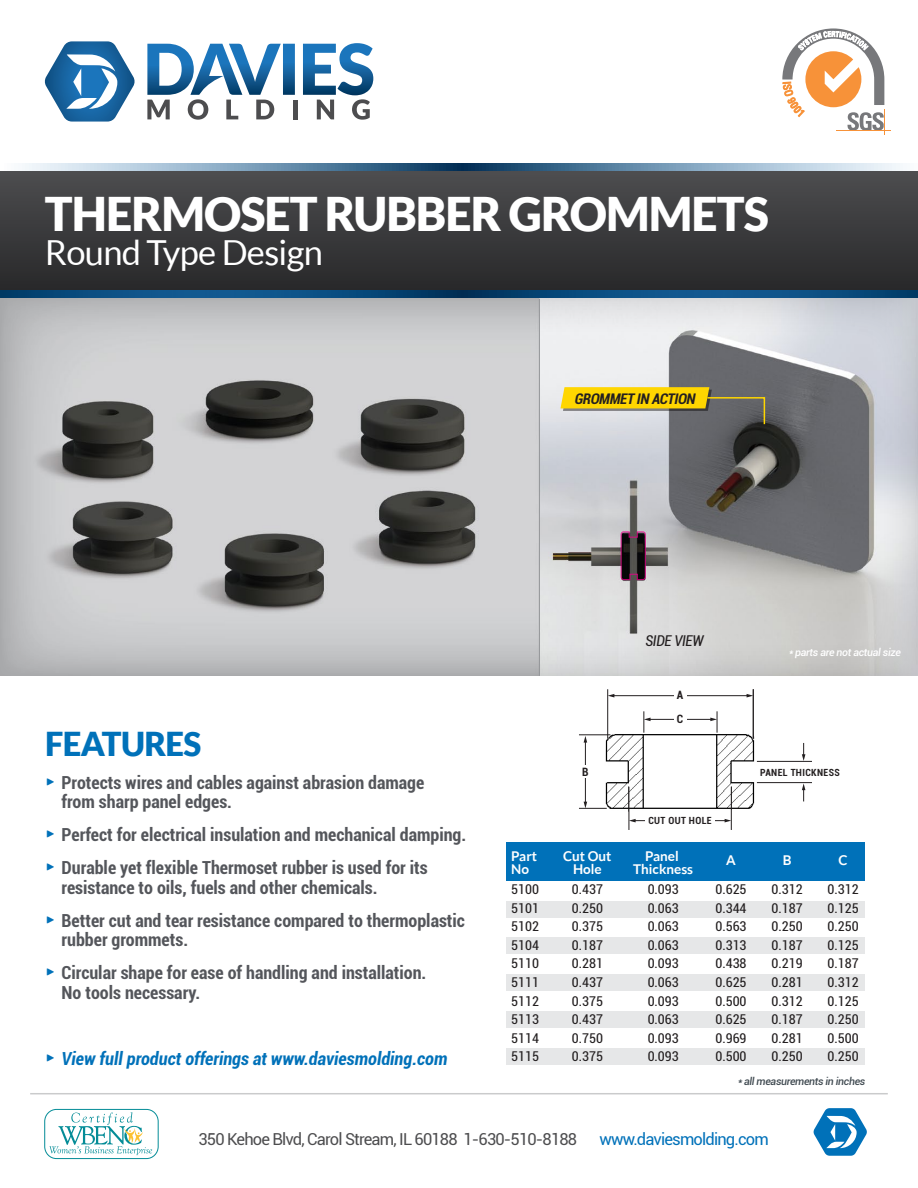
<style>
.page{position:relative;width:918px;height:1188px;background:#fff}
.page>*{position:absolute;margin:0;border:0;box-sizing:border-box;transform-origin:0 0}
.t1{font:900 46.5px "Lato";letter-spacing:-.02em;color:#fff}
.t2{font:34.5px "Lato";letter-spacing:-.02em;color:#fff}
.t3{font:900 33px "Lato";letter-spacing:-.02em;color:#0071b9}
.t4{font:700 condensed 18px/33px "Roboto";color:#54565b}
.t5{font:italic 700 condensed 18px "Roboto";color:#0071b9}
.t6{font:16.5px "Roboto";letter-spacing:-.05em;color:#4d4d4f}
.t7{font:16.5px "Roboto";letter-spacing:-.05em;color:#0071b9}
.t8{font:italic condensed 15px "Roboto";letter-spacing:-.02em;color:#231f20}
.t9{font:italic 700 condensed 14.7px "Roboto";color:#231f20}
.t10{font:condensed 13.5px "Roboto";color:#231f20}
.t11{font:700 13.5px "Lato";color:#fff}
.t12{font:700 condensed 11.55px/23.7px "Roboto";color:#231f20}
.t13{font:italic 500 10.5px "Roboto";letter-spacing:-.03em;color:#414b52}
.t14{font:italic 500 10.5px "Roboto";letter-spacing:-.03em;color:#fff}
.t15{font:700 condensed 9.9px "Roboto";letter-spacing:.04em;color:#231f20}
.s1{font-family:"Geogrotesque";font-stretch:normal;font-size:21.75px;color:#0071b9}
.s2{font-family:"Geogrotesque";font-style:normal;font-stretch:normal;font-size:21.75px}
</style>
<div class="page">
<svg style="left:0;top:163px;width:917px;height:136px"></svg>
<hr style="left:836px;top:130px;width:55px;height:1px;background:#f79239">
<div style="left:0;top:169px;width:918px;height:120px;background:linear-gradient(to bottom,#4d4e50,#29292b)"></div>
<svg style="left:147px;top:43px;width:226px;height:77px"></svg>
<svg style="left:44px;top:41px;width:91px;height:81px"></svg>
<div style="left:506px;top:901px;width:359px;height:16px;background:#e6e7e8"></div>
<div style="left:506px;top:938px;width:359px;height:16px;background:#e6e7e8"></div>
<div style="left:506px;top:975px;width:359px;height:16px;background:#e6e7e8"></div>
<div style="left:506px;top:1012px;width:359px;height:16px;background:#e6e7e8"></div>
<div style="left:506px;top:1048px;width:359px;height:17px;background:#e6e7e8"></div>
<div style="left:506px;top:842px;width:359px;height:38px;background:#0071b9"></div>
<svg style="left:0;top:299px;width:918px;height:377px;fill:#cbcdcf"></svg>
<hr style="left:539px;top:299px;width:1px;height:377px;background:#939598">
<svg style="left:561px;top:387px;width:205px;height:39px"></svg>
<svg style="left:621px;top:531px;width:25px;height:49px"></svg>
<img style="left:604px;top:733px;width:153px;height:79px">
<hr style="left:613px;top:695px;width:135px;height:1px;background:#231f20">
<svg style="left:608px;top:694px;width:6px;height:3px"></svg>
<svg style="left:747px;top:694px;width:6px;height:3px"></svg>
<div style="left:674px;top:690px;width:12px;height:12px;background:#fff"></div>
<hr style="left:585px;top:741px;width:1px;height:62px;background:#231f20">
<svg style="left:584px;top:736px;width:3px;height:7px"></svg>
<div style="left:579px;top:766px;width:12px;height:12px;background:#fff"></div>
<hr style="left:649px;top:719px;width:63px;height:1px;background:#231f20">
<div style="left:674px;top:714px;width:12px;height:12px;background:#fff"></div>
<hr style="left:634px;top:820px;width:92px;height:1px;background:#231f20">
<svg style="left:630px;top:819px;width:6px;height:3px"></svg>
<svg style="left:725px;top:819px;width:6px;height:3px"></svg>
<div style="left:645px;top:815px;width:70px;height:12px;background:#fff"></div>
<hr style="left:607px;top:689px;width:1px;height:49px;background:#231f20">
<hr style="left:731px;top:787px;width:1px;height:43px;background:#231f20">
<hr style="left:753px;top:689px;width:1px;height:49px;background:#231f20">
<svg style="left:643px;top:711px;width:8px;height:22px"></svg>
<svg style="left:710px;top:711px;width:8px;height:22px"></svg>
<hr style="left:757px;top:761px;width:55px;height:1px;background:#231f20">
<hr style="left:629px;top:787px;width:1px;height:43px;background:#231f20">
<hr style="left:757px;top:782px;width:55px;height:1px;background:#231f20">
<svg style="left:802px;top:743px;width:3px;height:18px"></svg>
<svg style="left:802px;top:783px;width:3px;height:18px"></svg>
<hr style="left:579px;top:734px;width:31px;height:1px;background:#231f20">
<svg style="left:579px;top:802px;width:28px;height:7px"></svg>
<svg style="left:49px;top:1112px;width:103px;height:43px"></svg>
<div style="left:44px;top:1109px;width:115px;height:50px;border:1px solid #048c97;border-radius:12px"></div>
<svg style="left:813px;top:1108px;width:54px;height:48px"></svg>
<hr style="left:30px;top:1093px;width:858px;height:1px;background:#cacbcc">
<svg style="left:782px;top:28px;width:103px;height:106px"></svg>
<h1 class="t1" style="left:45px;top:186px;width:726px">THERMOSET RUBBER GROMMETS</h1>
<h2 class="t2" style="left:45px;top:233px;width:280px">Round Type Design</h2>
<p class="t9" style="left:574px;top:388px;width:126px">GROMMETIN ACTION</p>
<h3 class="t3" style="left:45px;top:724px;width:158px">FEATURES</h3>
<p class="t4" style="left:62px;top:772px;width:364px;line-height:19.5px;text-indent:-17px"><span class="s1">∂</span> Protects wires and cables against abrasion damage from sharp panel edges.</p>
<p class="t4" style="left:45px;top:818px;width:423px"><span class="s1">∂</span> Perfect for electrical insulation and mechanical damping. <span class="s1">∂</span> Durable yet flexible Thermoset rubber is used for its</p>
<p class="t4" style="left:45px;top:870px;width:422px;text-indent:17px">resistance to oils, fuels and other chemicals.<br><span class="s1">∂</span> Better cut and tear resistance compared to thermoplastic</p>
<p class="t4" style="left:45px;top:923px;width:383px;text-indent:17px">rubber grommets.<br><span class="s1">∂</span> Circular shape for ease of handling and installation.</p>
<p class="t4" style="left:62px;top:975px;width:140px">No tools necessary.</p>
<p class="t5" style="left:45px;top:1046px;width:404px"><span class="s2">∂</span> View full product offerings at www.daviesmolding.com</p>
<p class="t12" style="left:582px;top:759px;width:8px">B</p>
<p class="t8" style="left:645px;top:631px;width:59px">SIDE VIEW</p>
<p class="t12" style="left:677px;top:682px;width:8px">A<br>C</p>
<p class="t15" style="left:648px;top:814px;width:65px">CUT OUT HOLE</p>
<p class="t14" style="left:789px;top:645px;width:113px">* parts are not actual size</p>
<p class="t15" style="left:760px;top:765px;width:81px">PANEL THICKNESS</p>
<p class="t11" style="left:511px;top:848px;width:27px">Part</p>
<p class="t11" style="left:563px;top:848px;width:50px">Cut Out</p>
<p class="t11" style="left:645px;top:848px;width:35px">Panel</p>
<p class="t11" style="left:726px;top:852px;width:11px">A</p>
<p class="t11" style="left:783px;top:852px;width:10px">B</p>
<p class="t11" style="left:839px;top:852px;width:11px">C</p>
<p class="t11" style="left:511px;top:861px;width:19px">No</p>
<p class="t11" style="left:573px;top:861px;width:30px">Hole</p>
<p class="t11" style="left:633px;top:861px;width:61px">Thickness</p>
<p class="t10" style="left:511px;top:880px;width:29px">5100</p>
<p class="t10" style="left:572px;top:880px;width:33px">0.437</p>
<p class="t10" style="left:648px;top:880px;width:33px">0.093</p>
<p class="t10" style="left:715px;top:880px;width:33px">0.625</p>
<p class="t10" style="left:772px;top:880px;width:33px">0.312</p>
<p class="t10" style="left:828px;top:880px;width:33px">0.312</p>
<p class="t10" style="left:511px;top:898px;width:29px">5101</p>
<p class="t10" style="left:572px;top:898px;width:33px">0.250</p>
<p class="t10" style="left:648px;top:898px;width:33px">0.063</p>
<p class="t10" style="left:715px;top:898px;width:33px">0.344</p>
<p class="t10" style="left:772px;top:898px;width:33px">0.187</p>
<p class="t10" style="left:828px;top:898px;width:33px">0.125</p>
<p class="t10" style="left:511px;top:917px;width:29px">5102</p>
<p class="t10" style="left:572px;top:917px;width:33px">0.375</p>
<p class="t10" style="left:648px;top:917px;width:33px">0.063</p>
<p class="t10" style="left:715px;top:917px;width:33px">0.563</p>
<p class="t10" style="left:772px;top:917px;width:33px">0.250</p>
<p class="t10" style="left:828px;top:917px;width:33px">0.250</p>
<p class="t10" style="left:511px;top:936px;width:29px">5104</p>
<p class="t10" style="left:572px;top:936px;width:33px">0.187</p>
<p class="t10" style="left:648px;top:936px;width:33px">0.063</p>
<p class="t10" style="left:715px;top:936px;width:33px">0.313</p>
<p class="t10" style="left:772px;top:936px;width:33px">0.187</p>
<p class="t10" style="left:828px;top:936px;width:33px">0.125</p>
<p class="t10" style="left:511px;top:954px;width:29px">5110</p>
<p class="t10" style="left:572px;top:954px;width:33px">0.281</p>
<p class="t10" style="left:648px;top:954px;width:33px">0.093</p>
<p class="t10" style="left:715px;top:954px;width:33px">0.438</p>
<p class="t10" style="left:772px;top:954px;width:33px">0.219</p>
<p class="t10" style="left:828px;top:954px;width:33px">0.187</p>
<p class="t10" style="left:511px;top:973px;width:29px">5111</p>
<p class="t10" style="left:572px;top:973px;width:33px">0.437</p>
<p class="t10" style="left:648px;top:973px;width:33px">0.063</p>
<p class="t10" style="left:715px;top:973px;width:33px">0.625</p>
<p class="t10" style="left:772px;top:973px;width:33px">0.281</p>
<p class="t10" style="left:828px;top:973px;width:33px">0.312</p>
<p class="t10" style="left:511px;top:991px;width:29px">5112</p>
<p class="t10" style="left:572px;top:991px;width:33px">0.375</p>
<p class="t10" style="left:648px;top:991px;width:33px">0.093</p>
<p class="t10" style="left:715px;top:991px;width:33px">0.500</p>
<p class="t10" style="left:772px;top:991px;width:33px">0.312</p>
<p class="t10" style="left:828px;top:991px;width:33px">0.125</p>
<p class="t10" style="left:511px;top:1010px;width:29px">5113</p>
<p class="t10" style="left:572px;top:1010px;width:33px">0.437</p>
<p class="t10" style="left:648px;top:1010px;width:33px">0.063</p>
<p class="t10" style="left:715px;top:1010px;width:33px">0.625</p>
<p class="t10" style="left:772px;top:1010px;width:33px">0.187</p>
<p class="t10" style="left:828px;top:1010px;width:33px">0.250</p>
<p class="t10" style="left:511px;top:1029px;width:29px">5114</p>
<p class="t10" style="left:572px;top:1029px;width:33px">0.750</p>
<p class="t10" style="left:648px;top:1029px;width:33px">0.093</p>
<p class="t10" style="left:715px;top:1029px;width:33px">0.969</p>
<p class="t10" style="left:772px;top:1029px;width:33px">0.281</p>
<p class="t10" style="left:828px;top:1029px;width:33px">0.500</p>
<p class="t10" style="left:511px;top:1047px;width:29px">5115</p>
<p class="t10" style="left:572px;top:1047px;width:33px">0.375</p>
<p class="t10" style="left:648px;top:1047px;width:33px">0.093</p>
<p class="t10" style="left:715px;top:1047px;width:33px">0.500</p>
<p class="t10" style="left:772px;top:1047px;width:33px">0.250</p>
<p class="t10" style="left:828px;top:1047px;width:33px">0.250</p>
<p class="t13" style="left:738px;top:1074px;width:129px">* all measurements in inches</p>
<p class="t6" style="left:198px;top:1128px;width:380px">350 Kehoe Blvd, Carol Stream, IL 60188 1-630-510-8188</p>
<p class="t7" style="left:599px;top:1128px;width:171px">www.daviesmolding.com</p>
</div>
